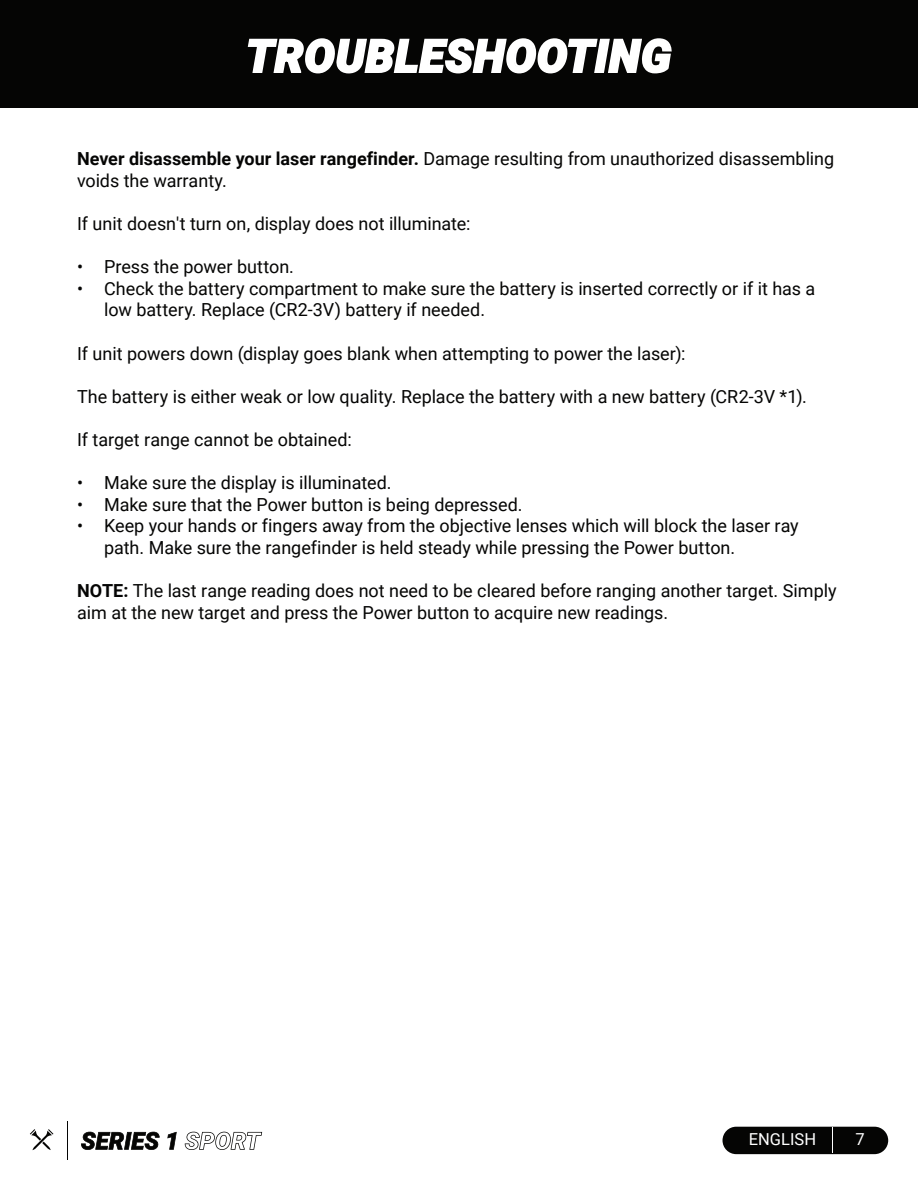
<style>
.page{position:relative;width:918px;height:1188px;background:#fff}
.page>*{position:absolute;margin:0;border:0;box-sizing:border-box;transform-origin:0 0}
.t1{font:italic 900 45px "Roboto";letter-spacing:.02em;color:#fff}
.t2{font:18px/21.6px "Roboto";letter-spacing:-.005em;color:#050504}
.t3{font:16.5px "Roboto";color:#fff}
.s1{font-weight:700}
</style>
<div class="page">
<svg style="left:81px;top:1132px;width:79px;height:18px"></svg>
<svg style="left:167px;top:1132px;width:10px;height:18px"></svg>
<svg style="left:185px;top:1132px;width:77px;height:18px"></svg>
<svg style="left:30px;top:1129px;width:23px;height:21px"></svg>
<hr style="left:67px;top:1121px;width:1px;height:39px;background:#050504">
<div style="left:723px;top:1127px;width:165px;height:27px;background:#050504;border-radius:14px"></div>
<svg style="left:832px;top:1128px;width:1px;height:25px"></svg>
<div style="left:0;top:0;width:918px;height:108px;background:#050504"></div>
<svg style="left:247px;top:38px;width:425px;height:36px"></svg>
<h1 class="t1" style="left:246px;top:24px;width:426px">TROUBLESHOOTING</h1>
<p class="t2" style="left:77px;top:147px;width:759px"><span class="s1">Never disassemble your laser rangefinder.</span> Damage resulting from unauthorized disassembling voids the warranty.</p>
<p class="t2" style="left:77px;top:212px;width:395px">If unit doesn't turn on, display does not illuminate:</p>
<p class="t2" style="left:77px;top:255px;width:218px">• Press the power button.</p>
<p class="t2" style="left:104px;top:277px;width:713px;text-indent:-27px">• Check the battery compartment to make sure the battery is inserted correctly or if it has a low battery. Replace (CR2-3V) battery if needed.</p>
<p class="t2" style="left:77px;top:342px;width:610px">If unit powers down (display goes blank when attempting to power the laser):</p>
<p class="t2" style="left:77px;top:385px;width:731px">The battery is either weak or low quality. Replace the battery with a new battery (CR2-3V *1).</p>
<p class="t2" style="left:77px;top:428px;width:276px">If target range cannot be obtained:</p>
<p class="t2" style="left:77px;top:471px;width:316px">• Make sure the display is illuminated.</p>
<p class="t2" style="left:77px;top:493px;width:447px">• Make sure that the Power button is being depressed.</p>
<p class="t2" style="left:104px;top:515px;width:696px;text-indent:-27px">• Keep your hands or fingers away from the objective lenses which will block the laser ray path. Make sure the rangefinder is held steady while pressing the Power button.</p>
<p class="t2" style="left:77px;top:579px;width:761px"><span class="s1">NOTE:</span> The last range reading does not need to be cleared before ranging another target. Simply aim at the new target and press the Power button to acquire new readings.</p>
<p class="t3" style="left:749px;top:1128px;width:69px">ENGLISH</p>
<p class="t3" style="left:855px;top:1128px;width:11px">7</p>
</div>
